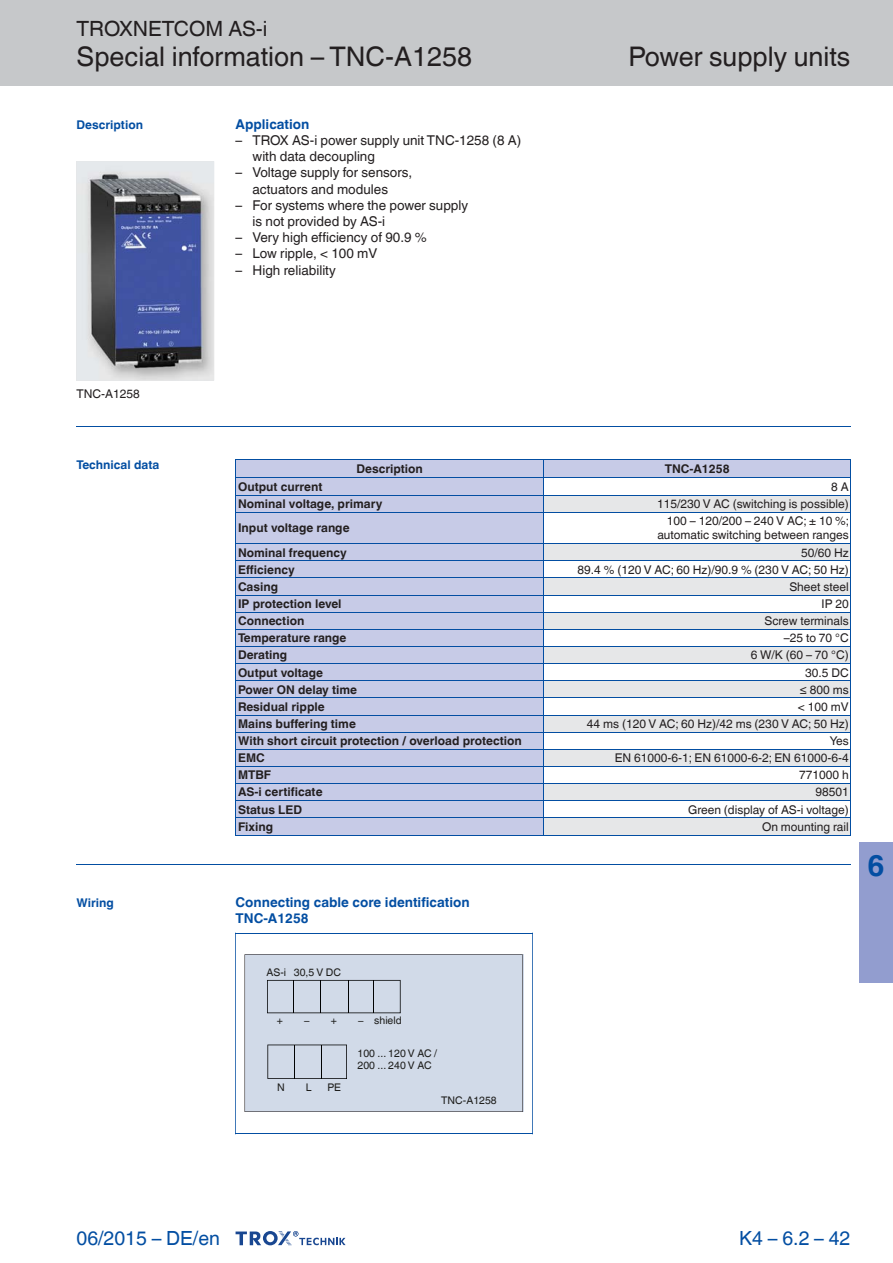
<style>
.page{position:relative;width:893px;height:1263px;background:#fff}
.page>*{position:absolute;margin:0;border:0;box-sizing:border-box;transform-origin:0 0}
.t1{font:700 30px "TROX Helvetica";color:#034ea2}
.t2{font:27px "TROX Helvetica";color:#231f20}
.t3{font:21px "TROX Helvetica";color:#231f20}
.t4{font:19.5px "TROX Helvetica";color:#034ea2}
.t5{font:13.5px/16.2px "TROX Helvetica";color:#231f20}
.t6{font:700 13.5px/16.2px "TROX Helvetica";color:#034ea2}
.t7{font:12px/14.4px "TROX Helvetica";color:#231f20;text-align:right}
.t8{font:700 12px "TROX Helvetica";color:#231f20}
.t9{font:700 12px "TROX Helvetica";color:#034ea2}
.t10{font:10.5px/12.6px "TROX Helvetica";color:#1c1c1a}
</style>
<div class="page">
<div style="left:0;top:0;width:893px;height:85px;background:#c6c8ca"></div>
<div style="left:859px;top:842px;width:34px;height:140px;background:#929dcf"></div>
<img style="left:76px;top:161px;width:138px;height:219px">
<hr style="left:76px;top:426px;width:774px;height:1px;background:#034ea2">
<hr style="left:76px;top:864px;width:774px;height:1px;background:#034ea2">
<div style="left:237px;top:460px;width:613px;height:375px;background:#c7cbe7"></div>
<svg style="left:544px;top:478px;width:306px;height:17px"></svg>
<svg style="left:544px;top:496px;width:306px;height:339px;fill:#e6e7e8"></svg>
<hr style="left:543px;top:513px;width:1px;height:30px;background:#034ea2">
<svg style="left:543px;top:544px;width:1px;height:291px"></svg>
<svg style="left:543px;top:460px;width:1px;height:52px"></svg>
<hr style="left:543px;top:459px;width:308px;height:1px;background:#034ea2">
<hr style="left:543px;top:477px;width:308px;height:1px;background:#034ea2">
<hr style="left:236px;top:495px;width:307px;height:1px;background:#034ea2">
<hr style="left:543px;top:495px;width:308px;height:1px;background:#034ea2">
<svg style="left:850px;top:460px;width:1px;height:52px"></svg>
<hr style="left:236px;top:512px;width:307px;height:1px;background:#034ea2">
<hr style="left:236px;top:513px;width:1px;height:30px;background:#034ea2">
<hr style="left:543px;top:512px;width:308px;height:1px;background:#034ea2">
<hr style="left:850px;top:513px;width:1px;height:30px;background:#034ea2">
<hr style="left:236px;top:543px;width:307px;height:1px;background:#034ea2">
<hr style="left:543px;top:543px;width:308px;height:1px;background:#034ea2">
<hr style="left:236px;top:560px;width:307px;height:1px;background:#034ea2">
<hr style="left:543px;top:560px;width:308px;height:1px;background:#034ea2">
<hr style="left:236px;top:578px;width:307px;height:1px;background:#034ea2">
<hr style="left:543px;top:578px;width:308px;height:1px;background:#034ea2">
<hr style="left:236px;top:595px;width:307px;height:1px;background:#034ea2">
<hr style="left:543px;top:595px;width:308px;height:1px;background:#034ea2">
<hr style="left:236px;top:612px;width:307px;height:1px;background:#034ea2">
<hr style="left:543px;top:612px;width:308px;height:1px;background:#034ea2">
<hr style="left:236px;top:629px;width:307px;height:1px;background:#034ea2">
<hr style="left:543px;top:629px;width:308px;height:1px;background:#034ea2">
<hr style="left:236px;top:646px;width:307px;height:1px;background:#034ea2">
<hr style="left:543px;top:646px;width:308px;height:1px;background:#034ea2">
<hr style="left:236px;top:663px;width:307px;height:1px;background:#034ea2">
<hr style="left:543px;top:663px;width:308px;height:1px;background:#034ea2">
<hr style="left:236px;top:680px;width:307px;height:1px;background:#034ea2">
<hr style="left:543px;top:680px;width:308px;height:1px;background:#034ea2">
<hr style="left:236px;top:698px;width:307px;height:1px;background:#034ea2">
<hr style="left:543px;top:698px;width:308px;height:1px;background:#034ea2">
<hr style="left:236px;top:715px;width:307px;height:1px;background:#034ea2">
<hr style="left:543px;top:715px;width:308px;height:1px;background:#034ea2">
<hr style="left:236px;top:732px;width:307px;height:1px;background:#034ea2">
<hr style="left:543px;top:732px;width:308px;height:1px;background:#034ea2">
<hr style="left:236px;top:749px;width:307px;height:1px;background:#034ea2">
<hr style="left:543px;top:749px;width:308px;height:1px;background:#034ea2">
<hr style="left:236px;top:766px;width:307px;height:1px;background:#034ea2">
<hr style="left:543px;top:766px;width:308px;height:1px;background:#034ea2">
<hr style="left:236px;top:783px;width:307px;height:1px;background:#034ea2">
<hr style="left:543px;top:783px;width:308px;height:1px;background:#034ea2">
<hr style="left:236px;top:800px;width:307px;height:1px;background:#034ea2">
<hr style="left:543px;top:800px;width:308px;height:1px;background:#034ea2">
<hr style="left:236px;top:818px;width:307px;height:1px;background:#034ea2">
<svg style="left:236px;top:544px;width:1px;height:291px"></svg>
<hr style="left:236px;top:835px;width:307px;height:1px;background:#034ea2">
<hr style="left:543px;top:818px;width:308px;height:1px;background:#034ea2">
<hr style="left:543px;top:835px;width:308px;height:1px;background:#034ea2">
<svg style="left:850px;top:544px;width:1px;height:291px"></svg>
<hr style="left:236px;top:459px;width:307px;height:1px;background:#034ea2">
<svg style="left:236px;top:460px;width:1px;height:52px"></svg>
<hr style="left:236px;top:477px;width:307px;height:1px;background:#034ea2">
<hr style="left:235px;top:933px;width:1px;height:201px;background:#034ea2">
<hr style="left:532px;top:933px;width:1px;height:201px;background:#034ea2">
<hr style="left:235px;top:933px;width:297px;height:1px;background:#034ea2">
<hr style="left:235px;top:1134px;width:297px;height:1px;background:#034ea2">
<svg style="left:236px;top:1231px;width:110px;height:15px"></svg>
<div style="left:244px;top:954px;width:279px;height:158px;background:#d1dae8"></div>
<h3 class="t3" style="left:76px;top:12px;width:193px">TROXNETCOM AS-i</h3>
<h2 class="t2" style="left:76px;top:35px;width:397px">Special information – TNC-A1258</h2>
<h2 class="t2" style="left:628px;top:35px;width:223px">Power supply units</h2>
<p class="t9" style="left:76px;top:115px;width:68px">Description</p>
<p class="t6" style="left:236px;top:115px;width:75px">Application</p>
<p class="t5" style="left:253px;top:131px;width:270px;text-indent:-17px">– TROX AS-i power supply unit TNC-1258 (8 A) with data decoupling</p>
<p class="t5" style="left:236px;top:163px;width:178px;text-align:center">– Voltage supply for sensors, actuators and modules</p>
<p class="t5" style="left:253px;top:196px;width:217px;text-indent:-17px">– For systems where the power supply is not provided by AS-i</p>
<p class="t5" style="left:236px;top:228px;width:193px">– Very high efficiency of 90.9 %</p>
<p class="t5" style="left:236px;top:244px;width:143px">– Low ripple, &lt; 100 mV</p>
<p class="t5" style="left:236px;top:260px;width:102px">– High reliability</p>
<p class="t7" style="left:76px;top:385px;width:65px">TNC-A1258</p>
<p class="t9" style="left:76px;top:455px;width:84px">Technical data</p>
<p class="t9" style="left:76px;top:893px;width:39px">Wiring</p>
<p class="t8" style="left:356px;top:458px;width:68px">Description</p>
<p class="t8" style="left:665px;top:458px;width:66px">TNC-A1258</p>
<p class="t8" style="left:238px;top:477px;width:86px">Output current</p>
<p class="t7" style="left:831px;top:478px;width:19px">8 A</p>
<p class="t8" style="left:238px;top:494px;width:146px">Nominal voltage, primary</p>
<p class="t7" style="left:657px;top:495px;width:193px">115/230 V AC (switching is possible)</p>
<p class="t8" style="left:238px;top:518px;width:113px">Input voltage range</p>
<p class="t7" style="left:657px;top:512px;width:193px">100 – 120/200 – 240 V AC; ± 10 %; automatic switching between ranges</p>
<p class="t8" style="left:238px;top:542px;width:110px">Nominal frequency</p>
<p class="t7" style="left:801px;top:544px;width:49px">50/60 Hz</p>
<p class="t8" style="left:238px;top:560px;width:58px">Efficiency</p>
<p class="t7" style="left:577px;top:561px;width:273px">89.4 % (120 V AC; 60 Hz)/90.9 % (230 V AC; 50 Hz)</p>
<p class="t8" style="left:238px;top:577px;width:42px">Casing</p>
<p class="t7" style="left:789px;top:578px;width:61px">Sheet steel</p>
<p class="t8" style="left:238px;top:594px;width:105px">IP protection level</p>
<p class="t7" style="left:821px;top:595px;width:29px">IP 20</p>
<p class="t8" style="left:238px;top:611px;width:68px">Connection</p>
<p class="t7" style="left:764px;top:612px;width:86px">Screw terminals</p>
<p class="t8" style="left:238px;top:628px;width:110px">Temperature range</p>
<p class="t7" style="left:784px;top:630px;width:66px">–25 to 70 °C</p>
<p class="t8" style="left:238px;top:645px;width:51px">Derating</p>
<p class="t7" style="left:751px;top:647px;width:99px">6 W/K (60 – 70 °C)</p>
<p class="t8" style="left:238px;top:662px;width:87px">Output voltage</p>
<p class="t7" style="left:805px;top:664px;width:45px">30.5 DC</p>
<p class="t8" style="left:238px;top:680px;width:121px">Power ON delay time</p>
<p class="t7" style="left:800px;top:681px;width:50px">≤ 800 ms</p>
<p class="t8" style="left:238px;top:697px;width:88px">Residual ripple</p>
<p class="t7" style="left:798px;top:698px;width:52px">&lt; 100 mV</p>
<p class="t8" style="left:238px;top:714px;width:119px">Mains buffering time</p>
<p class="t7" style="left:587px;top:715px;width:263px">44 ms (120 V AC; 60 Hz)/42 ms (230 V AC; 50 Hz)</p>
<p class="t8" style="left:238px;top:731px;width:285px">With short circuit protection / overload protection</p>
<p class="t7" style="left:830px;top:732px;width:20px">Yes</p>
<p class="t8" style="left:238px;top:748px;width:28px">EMC</p>
<p class="t7" style="left:615px;top:750px;width:235px">EN 61000-6-1; EN 61000-6-2; EN 61000-6-4</p>
<p class="t8" style="left:238px;top:765px;width:35px">MTBF</p>
<p class="t7" style="left:799px;top:767px;width:51px">771000 h</p>
<p class="t8" style="left:238px;top:782px;width:86px">AS-i certificate</p>
<p class="t7" style="left:815px;top:784px;width:35px">98501</p>
<p class="t8" style="left:238px;top:800px;width:66px">Status LED</p>
<p class="t7" style="left:688px;top:801px;width:162px">Green (display of AS-i voltage)</p>
<p class="t8" style="left:238px;top:817px;width:37px">Fixing</p>
<p class="t7" style="left:762px;top:818px;width:88px">On mounting rail</p>
<p class="t6" style="left:236px;top:893px;width:235px">Connecting cable core identification<br>TNC- A1258</p>
<p class="t10" style="left:267px;top:965px;width:76px">AS-i 30,5 V DC</p>
<p class="t10" style="left:277px;top:1013px;width:8px">+</p>
<p class="t10" style="left:277px;top:1080px;width:9px">N</p>
<p class="t10" style="left:306px;top:1080px;width:7px">L</p>
<p class="t10" style="left:331px;top:1013px;width:8px">+</p>
<p class="t10" style="left:374px;top:1013px;width:29px">shield</p>
<p class="t10" style="left:357px;top:1046px;width:81px">100 ... 120 V AC /<br>200 ... 240 V AC</p>
<p class="t10" style="left:327px;top:1080px;width:15px">PE</p>
<p class="t10" style="left:441px;top:1093px;width:57px">TNC-A1258</p>
<h1 class="t1" style="left:867px;top:841px;width:19px">6</h1>
<h3 class="t4" style="left:76px;top:1222px;width:145px">06/2015 – DE/en</h3>
<h3 class="t4" style="left:739px;top:1222px;width:113px">K 4 – 6.2 – 42</h3>
</div>
